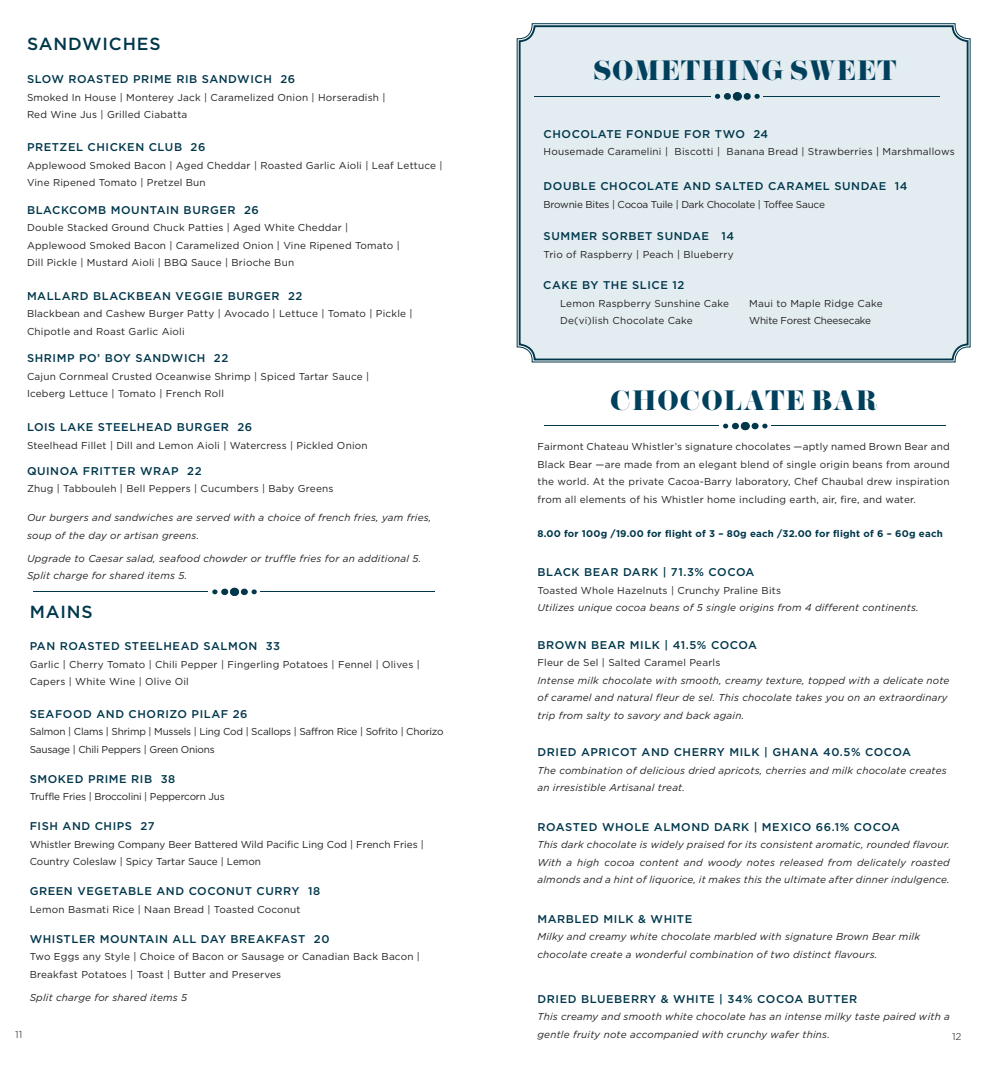
<style>
.page{position:relative;width:990px;height:1080px;background:#fff}
.page>*{position:absolute;margin:0;border:0;box-sizing:border-box;transform-origin:0 0}
.t1{font:25px "Pistilli";letter-spacing:.03em;color:#00405c}
.t2{font:500 17.5px "Gotham HTF";letter-spacing:.05em;color:#00374b}
.t3{font:500 11.25px "Gotham HTF";letter-spacing:.05em;color:#00374b}
.t4{font:10px/17.5px "Gotham HTF";letter-spacing:.02em;color:#231f20}
.t5{font:italic 10px/17.5px "Gotham HTF";letter-spacing:.02em;color:#231f20}
.t6{font:10px/17.5px "Gotham HTF";letter-spacing:-.02em;color:#231f20}
.t7{font:10px "Gotham HTF";color:#231f20}
.t8{font:10px "Gotham HTF";color:#57585a}
.t9{font:700 9.75px "Gotham HTF";letter-spacing:.02em;color:#00374b}
.s1{font-style:normal}
</style>
<div class="page">
<div style="left:221px;top:589px;width:7px;height:6px;background:#00374b;border-radius:50%"></div>
<svg style="left:212px;top:589px;width:6px;height:5px"></svg>
<div style="left:230px;top:588px;width:9px;height:8px;background:#00374b;border-radius:50%"></div>
<div style="left:241px;top:589px;width:7px;height:6px;background:#00374b;border-radius:50%"></div>
<svg style="left:252px;top:589px;width:5px;height:5px"></svg>
<hr style="left:260px;top:591px;width:175px;height:1px;background:#00374b">
<hr style="left:33px;top:591px;width:175px;height:1px;background:#00374b">
<div style="left:517px;top:23px;width:454px;height:340px;background:#e2ecf1"></div>
<div style="left:519px;top:25px;width:450px;height:335px;border:2px solid #00374b;border-radius:15px"></div>
<div style="left:732px;top:423px;width:7px;height:6px;background:#00374b;border-radius:50%"></div>
<svg style="left:723px;top:424px;width:5px;height:4px"></svg>
<div style="left:741px;top:422px;width:9px;height:8px;background:#00374b;border-radius:50%"></div>
<div style="left:752px;top:423px;width:7px;height:6px;background:#00374b;border-radius:50%"></div>
<svg style="left:762px;top:424px;width:6px;height:4px"></svg>
<hr style="left:771px;top:425px;width:175px;height:1px;background:#00374b">
<hr style="left:544px;top:425px;width:175px;height:1px;background:#00374b">
<div style="left:724px;top:93px;width:7px;height:7px;background:#00374b;border-radius:50%"></div>
<svg style="left:715px;top:94px;width:5px;height:5px"></svg>
<div style="left:733px;top:92px;width:9px;height:9px;background:#00374b;border-radius:50%"></div>
<div style="left:744px;top:93px;width:7px;height:7px;background:#00374b;border-radius:50%"></div>
<svg style="left:754px;top:94px;width:6px;height:5px"></svg>
<hr style="left:763px;top:96px;width:176px;height:1px;background:#00374b">
<hr style="left:535px;top:96px;width:176px;height:1px;background:#00374b">
<p class="t2" style="left:27px;top:34px;width:135px">SANDWICHES</p>
<p class="t3" style="left:27px;top:73px;width:270px">SLOW ROASTED PRIME RIB SANDWICH 26</p>
<p class="t4" style="left:27px;top:88px;width:360px">Smoked In House | Monterey Jack | Caramelized Onion | Horseradish |<br>Red Wine Jus | Grilled Ciabatta</p>
<p class="t3" style="left:27px;top:141px;width:180px">PRETZEL CHICKEN CLUB 26</p>
<p class="t4" style="left:27px;top:156px;width:417px">Applewood Smoked Bacon | Aged Cheddar | Roasted Garlic Aioli | Leaf Lettuce |</p>
<p class="t4" style="left:27px;top:174px;width:180px">Vine Ripened Tomato | Pretzel Bun</p>
<p class="t3" style="left:27px;top:203px;width:234px">BLACKCOMB MOUNTAIN BURGER 26</p>
<p class="t4" style="left:27px;top:219px;width:323px">Double Stacked Ground Chuck Patties | Aged White Cheddar |</p>
<p class="t4" style="left:27px;top:236px;width:374px">Applewood Smoked Bacon | Caramelized Onion | Vine Ripened Tomato |<br>Dill Pickle | Mustard Aioli | BBQ Sauce | Brioche Bun</p>
<p class="t3" style="left:27px;top:290px;width:277px">MALLARD BLACKBEAN VEGGIE BURGER 22</p>
<p class="t4" style="left:27px;top:305px;width:387px">Blackbean and Cashew Burger Patty | Avocado | Lettuce | Tomato | Pickle |</p>
<p class="t4" style="left:27px;top:322px;width:159px">Chipotle and Roast Garlic Aioli</p>
<p class="t3" style="left:27px;top:352px;width:203px">SHRIMP PO’ BOY SANDWICH 22</p>
<p class="t4" style="left:27px;top:367px;width:344px">Cajun Cornmeal Crusted Oceanwise Shrimp | Spiced Tartar Sauce |<br>Iceberg Lettuce | Tomato | French Roll</p>
<p class="t3" style="left:27px;top:421px;width:227px">LOIS LAKE STEELHEAD BURGER 26</p>
<p class="t4" style="left:27px;top:436px;width:342px">Steelhead Fillet | Dill and Lemon Aioli | Watercress | Pickled Onion</p>
<p class="t3" style="left:27px;top:465px;width:176px">QUINOA FRITTER WRAP 22</p>
<p class="t4" style="left:27px;top:480px;width:308px">Zhug | Tabbouleh | Bell Peppers | Cucumbers | Baby Greens</p>
<p class="t5" style="left:27px;top:509px;width:406px">Our burgers and sandwiches are served with a choice of french fries, yam fries,</p>
<p class="t5" style="left:27px;top:526px;width:174px">soup of the day or artisan greens.</p>
<p class="t5" style="left:27px;top:550px;width:396px">Upgrade to Caesar salad, seafood chowder or truffle fries for an additional 5.</p>
<p class="t5" style="left:27px;top:567px;width:162px">Split charge for shared items 5.</p>
<p class="t2" style="left:30px;top:602px;width:65px">MAINS</p>
<p class="t3" style="left:30px;top:640px;width:252px">PAN ROASTED STEELHEAD SALMON 33</p>
<p class="t4" style="left:30px;top:655px;width:392px">Garlic | Cherry Tomato | Chili Pepper | Fingerling Potatoes | Fennel | Olives |<br>Capers | White Wine | Olive Oil</p>
<p class="t3" style="left:30px;top:707px;width:219px">SEAFOOD AND CHORIZO PILAF 26</p>
<p class="t6" style="left:30px;top:723px;width:415px">Salmon | Clams | Shrimp | Mussels | Ling Cod | Scallops | Saffron Rice | Sofrito | Chorizo<br>Sausage | Chili Peppers | Green Onions</p>
<p class="t3" style="left:30px;top:772px;width:147px">SMOKED PRIME RIB 38</p>
<p class="t6" style="left:30px;top:788px;width:197px">Truffle Fries | Broccolini | Peppercorn Jus</p>
<p class="t3" style="left:30px;top:820px;width:127px">FISH AND CHIPS 27</p>
<p class="t7" style="left:30px;top:839px;width:396px">Whistler Brewing Company Beer Battered Wild Pacific Ling Cod | French Fries |</p>
<p class="t7" style="left:30px;top:856px;width:233px">Country Coleslaw | Spicy Tartar Sauce | Lemon</p>
<p class="t3" style="left:30px;top:885px;width:292px">GREEN VEGETABLE AND COCONUT CURRY 18</p>
<p class="t4" style="left:30px;top:900px;width:272px">Lemon Basmati Rice | Naan Bread | Toasted Coconut</p>
<p class="t3" style="left:30px;top:932px;width:301px">WHISTLER MOUNTAIN ALL DAY BREAKFAST 20</p>
<p class="t4" style="left:30px;top:948px;width:392px">Two Eggs any Style | Choice of Bacon or Sausage or Canadian Back Bacon |</p>
<p class="t4" style="left:30px;top:965px;width:253px">Breakfast Potatoes | Toast | Butter and Preserves</p>
<p class="t5" style="left:30px;top:988px;width:159px">Split charge for shared items 5</p>
<p class="t8" style="left:15px;top:1029px;width:9px">11</p>
<p class="t1" style="left:593px;top:54px;width:305px">SOMETHING SWEET</p>
<p class="t3" style="left:544px;top:127px;width:226px">CHOCOLATE FONDUE FOR TWO 24</p>
<p class="t4" style="left:544px;top:143px;width:413px">Housemade Caramelini | Biscotti | Banana Bread | Strawberries | Marshmallows</p>
<p class="t3" style="left:544px;top:180px;width:365px">DOUBLE CHOCOLATE AND SALTED CARAMEL SUNDAE 14</p>
<p class="t6" style="left:544px;top:195px;width:283px">Brownie Bites | Cocoa Tuile | Dark Chocolate | Toffee Sauce</p>
<p class="t3" style="left:544px;top:230px;width:192px">SUMMER SORBET SUNDAE 14</p>
<p class="t4" style="left:544px;top:245px;width:192px">Trio of Raspberry | Peach | Blueberry</p>
<p class="t3" style="left:543px;top:279px;width:143px">CAKE BY THE SLICE 12</p>
<p class="t4" style="left:560px;top:294px;width:171px">Lemon Raspberry Sunshine Cake</p>
<p class="t4" style="left:560px;top:312px;width:134px">De(vi)lish Chocolate Cake</p>
<p class="t4" style="left:749px;top:294px;width:135px">Maui to Maple Ridge Cake</p>
<p class="t6" style="left:749px;top:312px;width:123px">White Forest Cheesecake</p>
<p class="t1" style="left:610px;top:385px;width:268px">CHOCOLATE BAR</p>
<p class="t4" style="left:538px;top:438px;width:414px;text-align:justify">Fairmont Chateau Whistler’s signature chocolates —aptly named Brown Bear and Black Bear —are made from an elegant blend of single origin beans from around the world. At the private Cacoa-Barry laboratory, Chef Chaubal drew inspiration from all elements of his Whistler home including earth, air, fire, and water.</p>
<p class="t9" style="left:538px;top:528px;width:407px">8.00 for 100g /19.00 for flight of 3 – 80g each /32.00 for flight of 6 – 60g each</p>
<p class="t3" style="left:538px;top:566px;width:219px">BLACK BEAR DARK | 71.3% COCOA</p>
<p class="t4" style="left:538px;top:582px;width:245px">Toasted Whole Hazelnuts | Crunchy Praline Bits</p>
<p class="t5" style="left:538px;top:599px;width:383px">Utilizes unique cocoa beans of 5 single origins from 4 different continents.</p>
<p class="t3" style="left:538px;top:639px;width:221px">BROWN BEAR MILK | 41.5% COCOA</p>
<p class="t5" style="left:538px;top:654px;width:414px"><span class="s1">Fleur de Sel | Salted Caramel Pearls<br></span>Intense milk chocolate with smooth, creamy texture, topped with a delicate note of caramel and natural fleur de sel. This chocolate takes you on an extraordinary trip from salty to savory and back again.</p>
<p class="t3" style="left:538px;top:746px;width:375px">DRIED APRICOT AND CHERRY MILK | GHANA 40.5% COCOA</p>
<p class="t5" style="left:538px;top:762px;width:411px">The combination of delicious dried apricots, cherries and milk chocolate creates an irresistible Artisanal treat.</p>
<p class="t3" style="left:538px;top:820px;width:364px">ROASTED WHOLE ALMOND DARK | MEXICO 66.1% COCOA</p>
<p class="t5" style="left:538px;top:836px;width:414px;text-align:justify">This dark chocolate is widely praised for its consistent aromatic, rounded flavour.<br>With a high cocoa content and woody notes released from delicately roasted almonds and a hint of liquorice, it makes this the ultimate after dinner indulgence.</p>
<p class="t3" style="left:538px;top:912px;width:156px">MARBLED MILK &amp; WHITE</p>
<p class="t5" style="left:538px;top:928px;width:384px">Milky and creamy white chocolate marbled with signature Brown Bear milk chocolate create a wonderful combination of two distinct flavours.</p>
<p class="t3" style="left:538px;top:992px;width:321px">DRIED BLUEBERRY &amp; WHITE | 34% COCOA BUTTER</p>
<p class="t5" style="left:538px;top:1008px;width:414px">This creamy and smooth white chocolate has an intense milky taste paired with a gentle fruity note accompanied with crunchy wafer thins.</p>
<p class="t8" style="left:952px;top:1031px;width:11px">12</p>
</div>
